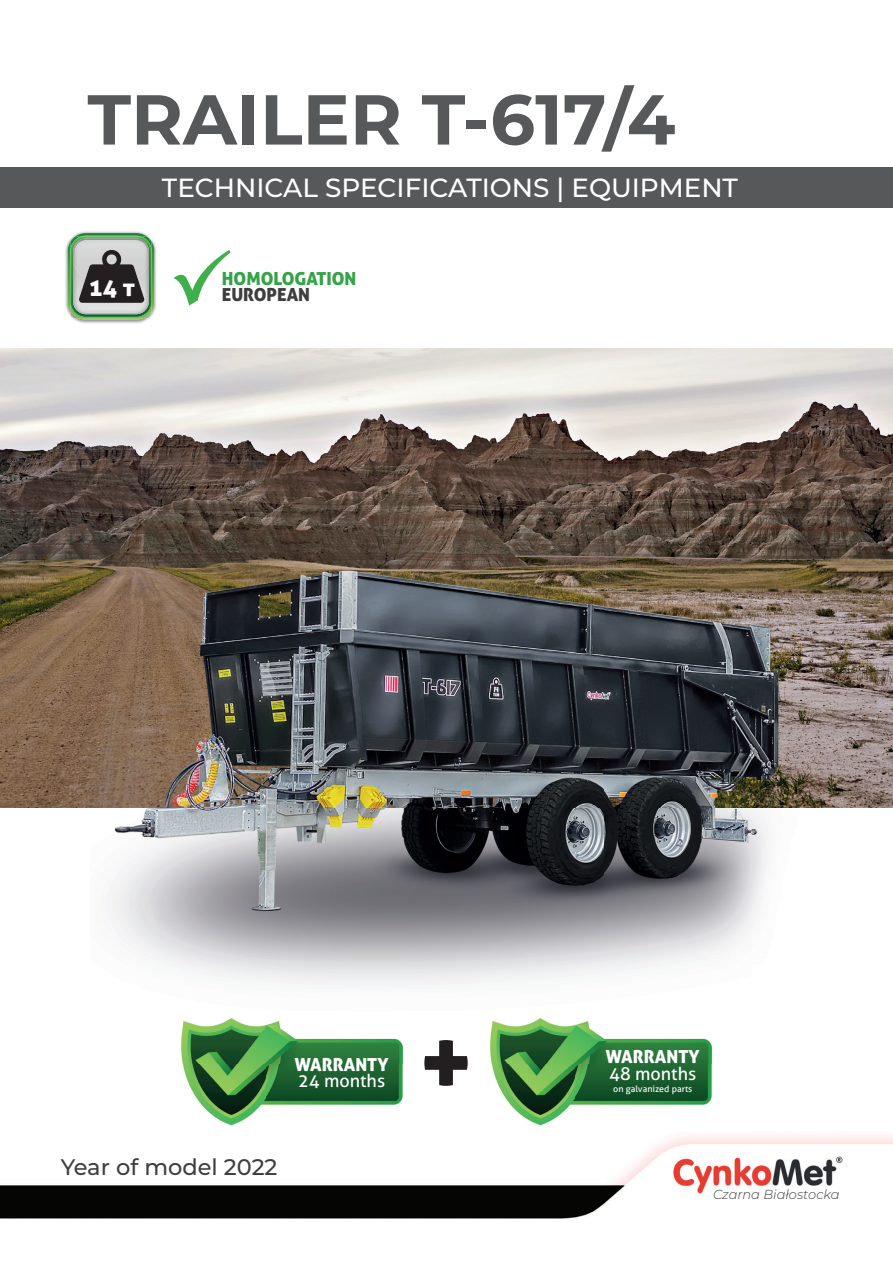
<style>
.page{position:relative;width:893px;height:1263px;background:#fff}
.page>*{position:absolute;margin:0;border:0;box-sizing:border-box;transform-origin:0 0}
.t1{font:96px "Aller Display";color:#231f20}
.t2{font:700 70.5px "Montserrat";color:#57585a}
.t3{font:500 26.25px "Montserrat";color:#fff}
.t4{font:24px "Aller Display";color:#fff}
.t5{font:500 22.5px "Montserrat";color:#3e3e3f}
.t6{font:18px "Aller Display";color:#fff}
.t7{font:18px "Aller";color:#fff}
.t8{font:18px "Aller Display";color:#34a347}
.t9{font:18px "Aller Display";color:#3e3e3f}
.t10{font:italic 300 13.05px "Montserrat";color:#3e3e3f}
.t11{font:9px "Aller";color:#fff}
</style>
<div class="page">
<img style="left:0;top:1135px;width:893px;height:84px">
<img style="left:0;top:348px;width:893px;height:460px">
<div style="left:0;top:167px;width:893px;height:40px;background:#57585a"></div>
<img style="left:91px;top:348px;width:720px;height:612px">
<img style="left:490px;top:1018px;width:223px;height:45px">
<img style="left:180px;top:1018px;width:224px;height:108px">
<img style="left:491px;top:1063px;width:222px;height:63px">
<img style="left:65px;top:231px;width:92px;height:93px">
<img style="left:70px;top:237px;width:82px;height:80px">
<img style="left:73px;top:238px;width:76px;height:76px">
<img style="left:75px;top:303px;width:72px;height:9px">
<svg style="left:68px;top:233px;width:79px;height:70px;background:#778177"></svg>
<svg style="left:173px;top:250px;width:58px;height:56px"></svg>
<h2 class="t2" style="left:87px;top:69px;width:589px">TRAILER T-617/4</h2>
<p class="t3" style="left:162px;top:169px;width:578px">TECHNICAL SPECIFICATIONS | EQUIPMENT</p>
<p class="t4" style="left:90px;top:272px;width:47px">14 t</p>
<p class="t8" style="left:222px;top:267px;width:136px">HOMOLOGATION</p>
<p class="t9" style="left:222px;top:283px;width:90px">EUROPEAN</p>
<p class="t6" style="left:295px;top:1053px;width:95px">WARRANTY</p>
<p class="t7" style="left:298px;top:1070px;width:89px">24 months</p>
<p class="t5" style="left:61px;top:1151px;width:218px">Year of model 2022</p>
<h1 class="t1" style="left:418px;top:1001px;width:57px">+</h1>
<p class="t6" style="left:606px;top:1045px;width:95px">WARRANTY</p>
<p class="t7" style="left:609px;top:1062px;width:89px">48 months</p>
<p class="t11" style="left:613px;top:1083px;width:81px">on galvanized parts</p>
<p class="t10" style="left:713px;top:1186px;width:128px">Czarna Białostocka</p>
</div>
